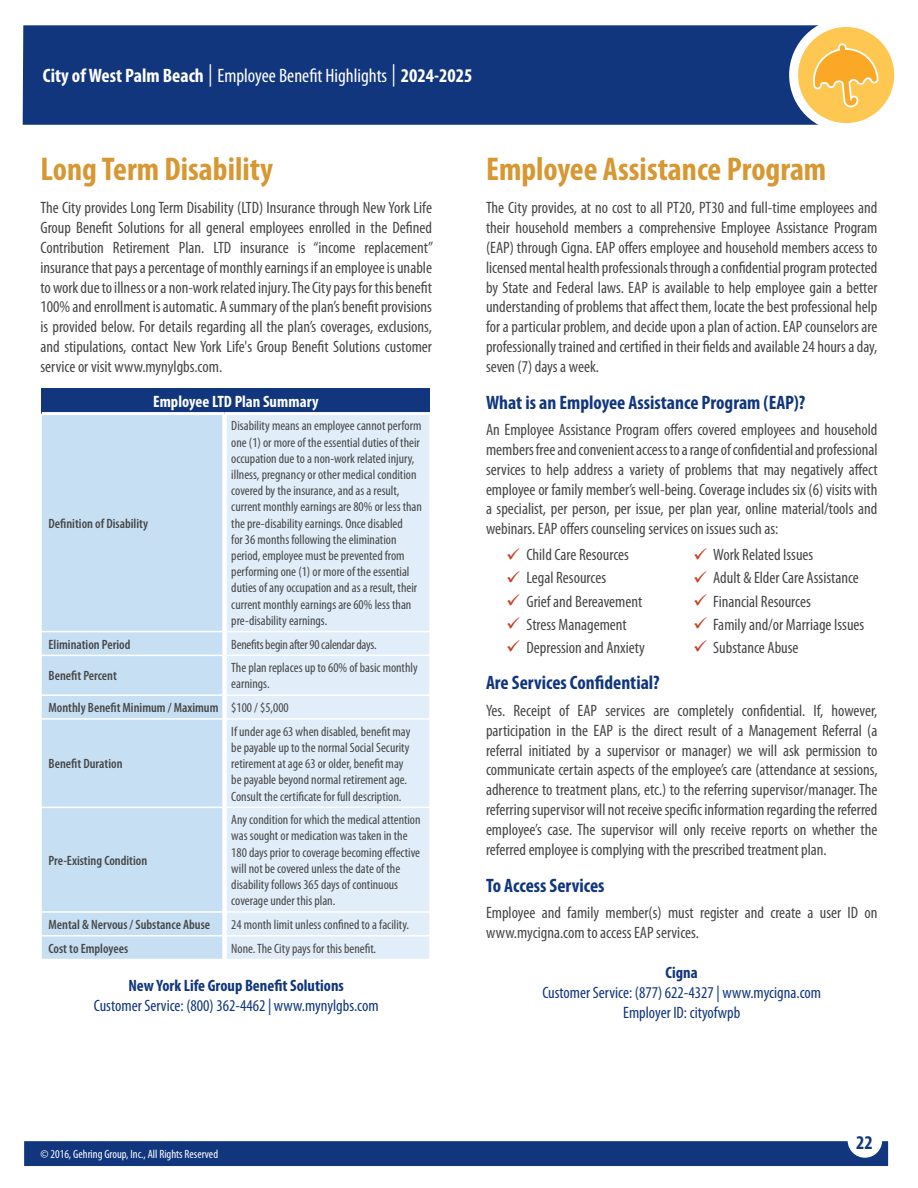
<style>
.page{position:relative;width:918px;height:1188px;background:#fff}
.page>*{position:absolute;margin:0;border:0;box-sizing:border-box;transform-origin:0 0}
.TOC_-_Insurance_Type_-_Header_V2{font:700 condensed 33px "Myriad Pro";color:#d79833}
.Body_-_Sub_Header{font:700 condensed 19.5px "Myriad Pro";color:#11367e}
.t1{font:700 condensed 19.5px "Myriad Pro";color:#fff}
.Body_-_Main{font:condensed 16.5px/19.8px "Myriad Pro";color:#464748;text-align:justify}
.Body_-_Carrier_Info{font:condensed 16.5px/19.8px "Myriad Pro";color:#11367e;text-align:center}
.Rate_Table_-_Interior_Header{font:700 condensed 16.5px "Myriad Pro";letter-spacing:.005em;color:#fff}
.Table_2_-_Numbers{font:condensed 13.5px/16.2px "Myriad Pro";color:#464748}
.Table_2_-_Sub_Sub_Category{font:600 condensed 13.5px "Myriad Pro";color:#464748}
.Table_2_-_Numbers-2{font:condensed 13.5px "Myriad Pro";letter-spacing:-.02em;color:#464748}
.t2{font:condensed 12px "Myriad Pro";color:#fff}
.s1{font-weight:400;font-size:22.35px}
.s2{font-weight:400}
.s3{font-weight:700}
</style>
<div class="page">
<div style="left:24px;top:1141px;width:864px;height:25px;background:#11367e"></div>
<div style="left:23px;top:25px;width:795px;height:100px;background:#11367e"></div>
<svg style="left:794px;top:22px;width:105px;height:106px;fill:#fec752"></svg>
<div style="left:789px;top:18px;width:114px;height:114px;border:9px solid #fff;border-radius:50%"></div>
<svg style="left:812px;top:43px;width:67px;height:65px;background:#fcc052"></svg>
<div style="left:42px;top:388px;width:388px;height:26px;background:#11367e"></div>
<div style="left:42px;top:415px;width:180px;height:544px;background:#c7dff2"></div>
<div style="left:227px;top:415px;width:202px;height:544px;background:#e1edf8"></div>
<hr style="left:42px;top:631px;width:180px;height:1px;background:#fff">
<hr style="left:227px;top:631px;width:204px;height:1px;background:#fff">
<hr style="left:42px;top:655px;width:180px;height:1px;background:#fff">
<hr style="left:227px;top:655px;width:204px;height:1px;background:#fff">
<hr style="left:42px;top:694px;width:180px;height:2px;background:#fff">
<hr style="left:227px;top:694px;width:204px;height:2px;background:#fff">
<hr style="left:42px;top:718px;width:180px;height:2px;background:#fff">
<hr style="left:227px;top:718px;width:204px;height:2px;background:#fff">
<hr style="left:42px;top:807px;width:180px;height:1px;background:#fff">
<hr style="left:227px;top:807px;width:204px;height:1px;background:#fff">
<hr style="left:42px;top:911px;width:180px;height:2px;background:#fff">
<hr style="left:227px;top:911px;width:204px;height:2px;background:#fff">
<hr style="left:42px;top:935px;width:180px;height:1px;background:#fff">
<hr style="left:227px;top:935px;width:204px;height:1px;background:#fff">
<hr style="left:42px;top:412px;width:183px;height:3px;background:#fff">
<hr style="left:225px;top:412px;width:206px;height:3px;background:#fff">
<p class="t1" style="left:43px;top:64px;width:431px">City of West Palm Beach <span class="s1">|</span> <span class="s2">Employee Benefit Highlights</span> <span class="s1">|</span> 2024-2025</p>
<p class="TOC_-_Insurance_Type_-_Header_V2" style="left:40px;top:148px;width:234px">Long Term Disability</p>
<p class="Body_-_Main" style="left:40px;top:198px;width:394px">The City provides Long Term Disability (LTD) Insurance through New York Life Group Benefit Solutions for all general employees enrolled in the Defined Contribution Retirement Plan. LTD insurance is “income replacement” insurance that pays a percentage of monthly earnings if an employee is unable to work due to illness or a non-work related injury. The City pays for this benefit 100% and enrollment is automatic. A summary of the plan’s benefit provisions is provided below. For details regarding all the plan’s coverages, exclusions, and stipulations, contact New York Life's Group Benefit Solutions customer service or visit www.mynylgbs.com.</p>
<p class="Rate_Table_-_Interior_Header" style="left:153px;top:391px;width:167px">Employee LTD Plan Summary</p>
<p class="Table_2_-_Sub_Sub_Category" style="left:49px;top:516px;width:101px">Definition of Disability</p>
<p class="Table_2_-_Numbers" style="left:231px;top:418px;width:192px">Disability means an employee cannot perform one (1) or more of the essential duties of their occupation due to a non-work related injury, illness, pregnancy or other medical condition covered by the insurance, and as a result, current monthly earnings are 80% or less than the pre-disability earnings. Once disabled<br>for 36 months following the elimination period, employee must be prevented from performing one (1) or more of the essential duties of any occupation and as a result, their current monthly earnings are 60% less than pre-disability earnings.</p>
<p class="Table_2_-_Sub_Sub_Category" style="left:49px;top:637px;width:83px">Elimination Period</p>
<p class="Table_2_-_Numbers-2" style="left:231px;top:636px;width:147px">Benefits begin after 90 calendar days.</p>
<p class="Table_2_-_Sub_Sub_Category" style="left:49px;top:668px;width:70px">Benefit Percent</p>
<p class="Table_2_-_Numbers" style="left:231px;top:660px;width:188px">The plan replaces up to 60% of basic monthly earnings.</p>
<p class="Table_2_-_Sub_Sub_Category" style="left:49px;top:700px;width:172px">Monthly Benefit Minimum / Maximum</p>
<p class="Table_2_-_Numbers" style="left:231px;top:699px;width:59px">$100 / $5,000</p>
<p class="Table_2_-_Sub_Sub_Category" style="left:49px;top:756px;width:76px">Benefit Duration</p>
<p class="Table_2_-_Sub_Sub_Category" style="left:49px;top:853px;width:100px">Pre-Existing Condition</p>
<p class="Table_2_-_Numbers" style="left:231px;top:723px;width:181px">If under age 63 when disabled, benefit may be payable up to the normal Social Security retirement at age 63 or older, benefit may be payable beyond normal retirement age.<br>Consult the certificate for full description.</p>
<p class="Table_2_-_Numbers" style="left:231px;top:812px;width:191px">Any condition for which the medical attention was sought or medication was taken in the 180 days prior to coverage becoming effective will not be covered unless the date of the disability follows 365 days of continuous coverage under this plan.</p>
<p class="Table_2_-_Sub_Sub_Category" style="left:49px;top:917px;width:163px">Mental &amp; Nervous / Substance Abuse</p>
<p class="Table_2_-_Numbers" style="left:231px;top:916px;width:179px">24 month limit unless confined to a facility.</p>
<p class="Table_2_-_Sub_Sub_Category" style="left:49px;top:941px;width:81px">Cost to Employees</p>
<p class="Table_2_-_Numbers" style="left:231px;top:940px;width:146px">None. The City pays for this benefit.</p>
<p class="Body_-_Carrier_Info" style="left:94px;top:975px;width:286px"><span class="s3">New York Life Group Benefit Solutions<br></span>Customer Service: (800) 362-4462 | www.mynylgbs.com</p>
<p class="TOC_-_Insurance_Type_-_Header_V2" style="left:486px;top:148px;width:342px">Employee Assistance Program</p>
<p class="Body_-_Main" style="left:486px;top:198px;width:393px">The City provides, at no cost to all PT20, PT30 and full-time employees and their household members a comprehensive Employee Assistance Program (EAP) through Cigna. EAP offers employee and household members access to licensed mental health professionals through a confidential program protected by State and Federal laws. EAP is available to help employee gain a better understanding of problems that affect them, locate the best professional help for a particular problem, and decide upon a plan of action. EAP counselors are professionally trained and certified in their fields and available 24 hours a day, seven (7) days a week.</p>
<p class="Body_-_Sub_Header" style="left:486px;top:390px;width:321px">What is an Employee Assistance Program (EAP)?</p>
<p class="Body_-_Main" style="left:486px;top:420px;width:393px">An Employee Assistance Program offers covered employees and household members free and convenient access to a range of confidential and professional services to help address a variety of problems that may negatively affect employee or family member’s well-being. Coverage includes six (6) visits with a specialist, per person, per issue, per plan year, online material/tools and webinars. EAP offers counseling services on issues such as:</p>
<p class="Body_-_Main" style="left:526px;top:545px;width:104px">Child Care Resources</p>
<p class="Body_-_Main" style="left:526px;top:568px;width:81px">Legal Resources</p>
<p class="Body_-_Main" style="left:526px;top:591px;width:117px">Grief and Bereavement</p>
<p class="Body_-_Main" style="left:526px;top:614px;width:102px">Stress Management</p>
<p class="Body_-_Main" style="left:526px;top:637px;width:120px">Depression and Anxiety</p>
<p class="Body_-_Main" style="left:713px;top:545px;width:102px">Work Related Issues</p>
<p class="Body_-_Main" style="left:713px;top:568px;width:147px">Adult &amp; Elder Care Assistance</p>
<p class="Body_-_Main" style="left:713px;top:591px;width:99px">Financial Resources</p>
<p class="Body_-_Main" style="left:713px;top:614px;width:153px">Family and/or Marriage Issues</p>
<p class="Body_-_Main" style="left:713px;top:637px;width:87px">Substance Abuse</p>
<p class="Body_-_Sub_Header" style="left:486px;top:671px;width:175px">Are Services Confidential?</p>
<p class="Body_-_Main" style="left:486px;top:700px;width:393px">Yes. Receipt of EAP services are completely confidential. If, however, participation in the EAP is the direct result of a Management Referral (a referral initiated by a supervisor or manager) we will ask permission to communicate certain aspects of the employee’s care (attendance at sessions, adherence to treatment plans, etc.) to the referring supervisor/manager. The referring supervisor will not receive specific information regarding the referred employee’s case. The supervisor will only receive reports on whether the referred employee is complying with the prescribed treatment plan.</p>
<p class="Body_-_Sub_Header" style="left:486px;top:873px;width:120px">To Access Services</p>
<p class="Body_-_Main" style="left:486px;top:903px;width:393px">Employee and family member(s) must register and create a user ID on www.mycigna.com to access EAP services.</p>
<p class="Body_-_Carrier_Info" style="left:542px;top:962px;width:280px"><span class="s3">Cigna<br></span>Customer Service: (877) 622-4327 | www.mycigna.com<br>Employer ID: cityofwpb</p>
<p class="t2" style="left:40px;top:1147px;width:179px">© 2016, Gehring Group, Inc., All Rights Reserved</p>
<p class="Body_-_Sub_Header" style="left:856px;top:1131px;width:18px">22</p>
</div>
